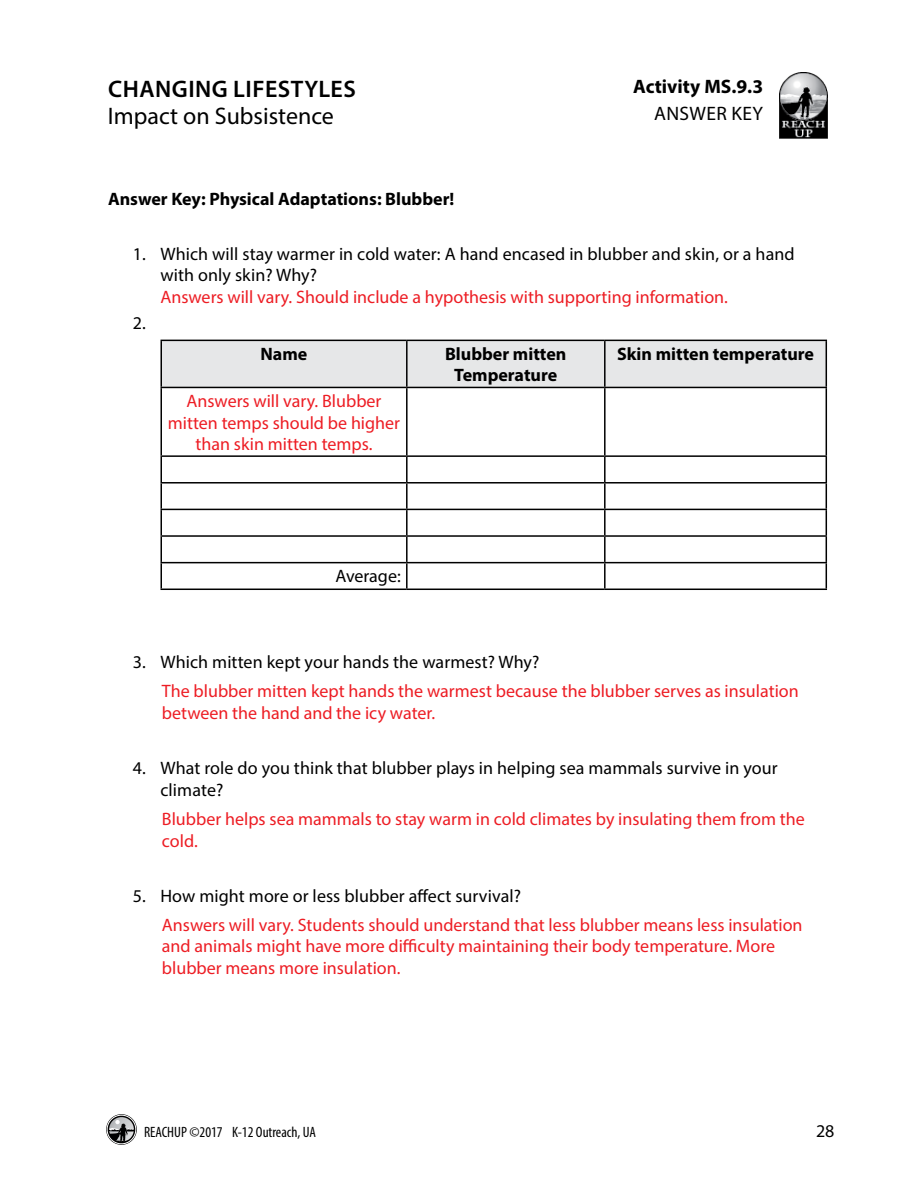
<style>
.page{position:relative;width:918px;height:1188px;background:#fff}
.page>*{position:absolute;margin:0;border:0;box-sizing:border-box;transform-origin:0 0}
.t1{font:24px "Myriad Pro";color:#000}
.t2{font:600 24px "Myriad Pro";letter-spacing:.02em;color:#000}
.t3{font:700 19.5px "Myriad Pro";color:#000}
.t4{font:19.5px "Myriad Pro";letter-spacing:.02em;color:#000}
.t5{font:18px/21.6px "Myriad Pro";color:#ed1d24}
.t6{font:18px/21.6px "Myriad Pro";letter-spacing:.005em;color:#000}
.t7{font:700 18px/21.6px "Myriad Pro";color:#000;text-align:center}
.t8{font:condensed 15px "Myriad Pro";color:#000}
</style>
<div class="page">
<svg style="left:106px;top:1114px;width:31px;height:31px"></svg>
<img style="left:779px;top:72px;width:49px;height:67px">
<div style="left:162px;top:341px;width:664px;height:46px;background:#e6e7e8"></div>
<hr style="left:160px;top:340px;width:247px;height:1px;background:#000">
<hr style="left:160px;top:341px;width:2px;height:46px;background:#000">
<hr style="left:407px;top:340px;width:198px;height:1px;background:#000">
<hr style="left:406px;top:341px;width:2px;height:46px;background:#000">
<hr style="left:605px;top:340px;width:222px;height:1px;background:#000">
<hr style="left:604px;top:341px;width:2px;height:46px;background:#000">
<hr style="left:826px;top:341px;width:1px;height:46px;background:#000">
<hr style="left:160px;top:387px;width:247px;height:1px;background:#000">
<hr style="left:160px;top:388px;width:2px;height:67px;background:#000">
<hr style="left:407px;top:387px;width:198px;height:1px;background:#000">
<hr style="left:406px;top:388px;width:2px;height:67px;background:#000">
<hr style="left:605px;top:387px;width:222px;height:1px;background:#000">
<hr style="left:604px;top:388px;width:2px;height:67px;background:#000">
<hr style="left:826px;top:388px;width:1px;height:67px;background:#000">
<hr style="left:160px;top:455px;width:247px;height:2px;background:#000">
<hr style="left:160px;top:457px;width:2px;height:25px;background:#000">
<hr style="left:407px;top:455px;width:198px;height:2px;background:#000">
<hr style="left:406px;top:457px;width:2px;height:25px;background:#000">
<hr style="left:605px;top:455px;width:222px;height:2px;background:#000">
<hr style="left:604px;top:457px;width:2px;height:25px;background:#000">
<hr style="left:160px;top:482px;width:247px;height:2px;background:#000">
<hr style="left:160px;top:484px;width:2px;height:25px;background:#000">
<hr style="left:407px;top:482px;width:198px;height:2px;background:#000">
<hr style="left:406px;top:484px;width:2px;height:25px;background:#000">
<hr style="left:605px;top:482px;width:222px;height:2px;background:#000">
<hr style="left:604px;top:484px;width:2px;height:25px;background:#000">
<hr style="left:160px;top:509px;width:247px;height:1px;background:#000">
<hr style="left:160px;top:510px;width:2px;height:25px;background:#000">
<hr style="left:407px;top:509px;width:198px;height:1px;background:#000">
<hr style="left:406px;top:510px;width:2px;height:25px;background:#000">
<hr style="left:605px;top:509px;width:222px;height:1px;background:#000">
<hr style="left:604px;top:510px;width:2px;height:25px;background:#000">
<hr style="left:160px;top:535px;width:247px;height:2px;background:#000">
<hr style="left:160px;top:537px;width:2px;height:25px;background:#000">
<hr style="left:407px;top:535px;width:198px;height:2px;background:#000">
<hr style="left:406px;top:537px;width:2px;height:25px;background:#000">
<hr style="left:605px;top:535px;width:222px;height:2px;background:#000">
<hr style="left:604px;top:537px;width:2px;height:25px;background:#000">
<hr style="left:160px;top:562px;width:247px;height:1px;background:#000">
<hr style="left:160px;top:563px;width:2px;height:26px;background:#000">
<hr style="left:407px;top:562px;width:198px;height:1px;background:#000">
<hr style="left:406px;top:563px;width:2px;height:26px;background:#000">
<hr style="left:605px;top:562px;width:222px;height:1px;background:#000">
<hr style="left:604px;top:563px;width:2px;height:26px;background:#000">
<svg style="left:826px;top:457px;width:1px;height:132px"></svg>
<hr style="left:160px;top:589px;width:247px;height:1px;background:#000">
<hr style="left:407px;top:589px;width:198px;height:1px;background:#000">
<hr style="left:605px;top:589px;width:222px;height:1px;background:#000">
<h1 class="t2" style="left:108px;top:73px;width:249px">CHANGING LIFESTYLES</h1>
<h1 class="t1" style="left:108px;top:101px;width:228px">Impact on Subsistence</h1>
<p class="t3" style="left:633px;top:73px;width:132px">Activity MS.9.3</p>
<p class="t4" style="left:654px;top:101px;width:110px">ANSWER KEY</p>
<p class="t7" style="left:108px;top:187px;width:348px">Answer Key: Physical Adaptations: Blubber!</p>
<p class="t6" style="left:161px;top:243px;width:636px;text-indent:-28px">1. Which will stay warmer in cold water: A hand encased in blubber and skin, or a hand with only skin? Why?</p>
<p class="t5" style="left:161px;top:286px;width:569px">Answers will vary. Should include a hypothesis with supporting information.</p>
<p class="t6" style="left:133px;top:312px;width:15px">2.</p>
<p class="t7" style="left:261px;top:342px;width:48px">Name</p>
<p class="t7" style="left:445px;top:342px;width:123px">Blubber mitten<br>Temperature</p>
<p class="t7" style="left:617px;top:342px;width:199px">Skin mitten temperature</p>
<p class="t5" style="left:168px;top:390px;width:234px;text-align:center">Answers will vary. Blubber mitten temps should be higher than skin mitten temps.</p>
<p class="t6" style="left:335px;top:565px;width:67px">Average:</p>
<p class="t6" style="left:133px;top:651px;width:408px">3. Which mitten kept your hands the warmest? Why?</p>
<p class="t5" style="left:162px;top:680px;width:638px">The blubber mitten kept hands the warmest because the blubber serves as insulation between the hand and the icy water.</p>
<p class="t6" style="left:160px;top:757px;width:619px;text-indent:-28px">4. What role do you think that blubber plays in helping sea mammals survive in your climate?</p>
<p class="t5" style="left:162px;top:808px;width:644px">Blubber helps sea mammals to stay warm in cold climates by insulating them from the cold.</p>
<p class="t6" style="left:133px;top:885px;width:390px">5. How might more or less blubber affect survival?</p>
<p class="t5" style="left:162px;top:914px;width:642px">Answers will vary. Students should understand that less blubber means less insulation and animals might have more difficulty maintaining their body temperature. More blubber means more insulation.</p>
<p class="t8" style="left:144px;top:1123px;width:173px">REACHUP ©2017 K-12 Outreach, UA</p>
<p class="t6" style="left:816px;top:1120px;width:20px">28</p>
</div>
